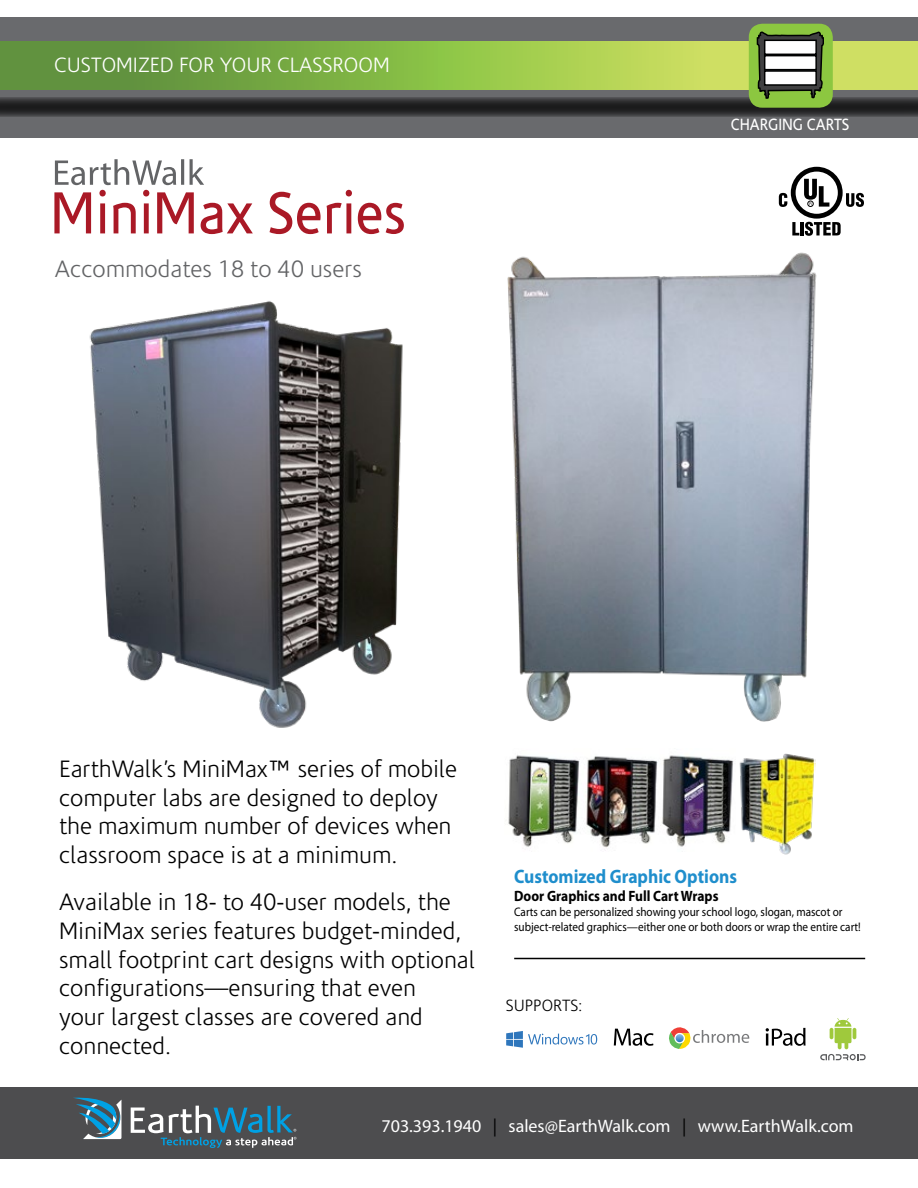
<style>
.page{position:relative;width:918px;height:1188px;background:#fff}
.page>*{position:absolute;margin:0;border:0;box-sizing:border-box;transform-origin:0 0}
.t1{font:60px "Corisande";color:#aa1926;scale:.9 1}
.t2{font:300 24px/28.8px "Corisande";color:#000}
.t3{font:300 24px "Corisande";color:#636466}
.t4{font:300 21px "Corisande";color:#fff}
.t5{font:700 19.5px "Myriad Pro";color:#1f8ecc;scale:.9 1}
.t6{font:18px "Myriad Pro";color:#fff}
.t7{font:16.5px "Corisande";color:#fff;scale:.9 1}
.t8{font:300 16.5px "Corisande";color:#000}
.t9{font:700 15px "Myriad Pro";color:#000;scale:.9 1}
.t10{font:12.45px/15px "Myriad Pro";color:#000;scale:.9 1}
.s1{color:#000}
</style>
<div class="page">
<div style="left:0;top:17px;width:918px;height:121px;background:#696a6d"></div>
<svg style="left:0;top:41px;width:918px;height:49px;background:#91ba4c"></svg>
<svg style="left:0;top:97px;width:918px;height:20px;background:#2f2f30"></svg>
<div style="left:749px;top:24px;width:84px;height:84px;background:#8cc740;border-radius:14px"></div>
<div style="left:0;top:1087px;width:918px;height:71px;background:#4d4d4f"></div>
<svg style="left:55px;top:159px;width:149px;height:26px"></svg>
<svg style="left:757px;top:32px;width:67px;height:66px"></svg>
<div style="left:764px;top:40px;width:53px;height:15px;background:#fff;border:2px solid #000101"></div>
<div style="left:764px;top:55px;width:53px;height:15px;background:#fff;border:2px solid #000101"></div>
<div style="left:764px;top:70px;width:53px;height:16px;background:#fff;border:2px solid #000101"></div>
<svg style="left:73px;top:1097px;width:48px;height:42px"></svg>
<svg style="left:131px;top:1106px;width:165px;height:42px"></svg>
<img style="left:89px;top:301px;width:314px;height:427px">
<img style="left:507px;top:252px;width:310px;height:470px">
<img style="left:508px;top:755px;width:226px;height:96px">
<hr style="left:514px;top:958px;width:351px;height:1px;background:#000">
<img style="left:739px;top:753px;width:76px;height:102px">
<svg style="left:792px;top:222px;width:49px;height:14px"></svg>
<svg style="left:846px;top:193px;width:18px;height:14px"></svg>
<svg style="left:791px;top:167px;width:52px;height:52px"></svg>
<div style="left:796px;top:172px;width:42px;height:42px;background:#fff;border-radius:50%"></div>
<svg style="left:804px;top:179px;width:25px;height:28px"></svg>
<svg style="left:779px;top:193px;width:8px;height:14px"></svg>
<svg style="left:669px;top:1027px;width:80px;height:22px"></svg>
<svg style="left:820px;top:1018px;width:46px;height:42px"></svg>
<svg style="left:766px;top:1028px;width:40px;height:18px"></svg>
<svg style="left:614px;top:1029px;width:40px;height:17px"></svg>
<svg style="left:506px;top:1031px;width:91px;height:17px"></svg>
<p class="t4" style="left:54px;top:53px;width:337px">CUSTOMIZED FOR YOUR CLASSROOM</p>
<h1 class="t1" style="left:50px;top:180px;width:397px">MiniMax Series</h1>
<p class="t3" style="left:55px;top:256px;width:309px">Accommodates 18 to 40 users</p>
<p class="t7" style="left:731px;top:115px;width:133px">CHARGING CARTS</p>
<p class="t2" style="left:59px;top:755px;width:399px">EarthWalk’s MiniMax™ series of mobile computer labs are designed to deploy the maximum number of devices when classroom space is at a minimum.</p>
<p class="t2" style="left:59px;top:888px;width:417px">Available in 18- to 40-user models, the MiniMax series features budget-minded, small footprint cart designs with optional configurations—ensuring that even<br>your largest classes are covered and connected.</p>
<p class="t5" style="left:514px;top:866px;width:249px">Customized Graphic Options</p>
<p class="t9" style="left:514px;top:888px;width:229px">Door Graphics and Full Cart Wraps</p>
<p class="t10" style="left:514px;top:905px;width:387px">Carts can be personalized showing your school logo, slogan, mascot or subject-related graphics—either one or both doors or wrap the entire cart!</p>
<p class="t8" style="left:506px;top:997px;width:78px">SUPPORTS:</p>
<p class="t6" style="left:382px;top:1116px;width:474px">703.393.1940 <span class="s1">|</span> sales@EarthWalk.com <span class="s1">|</span> www.EarthWalk.com</p>
</div>
